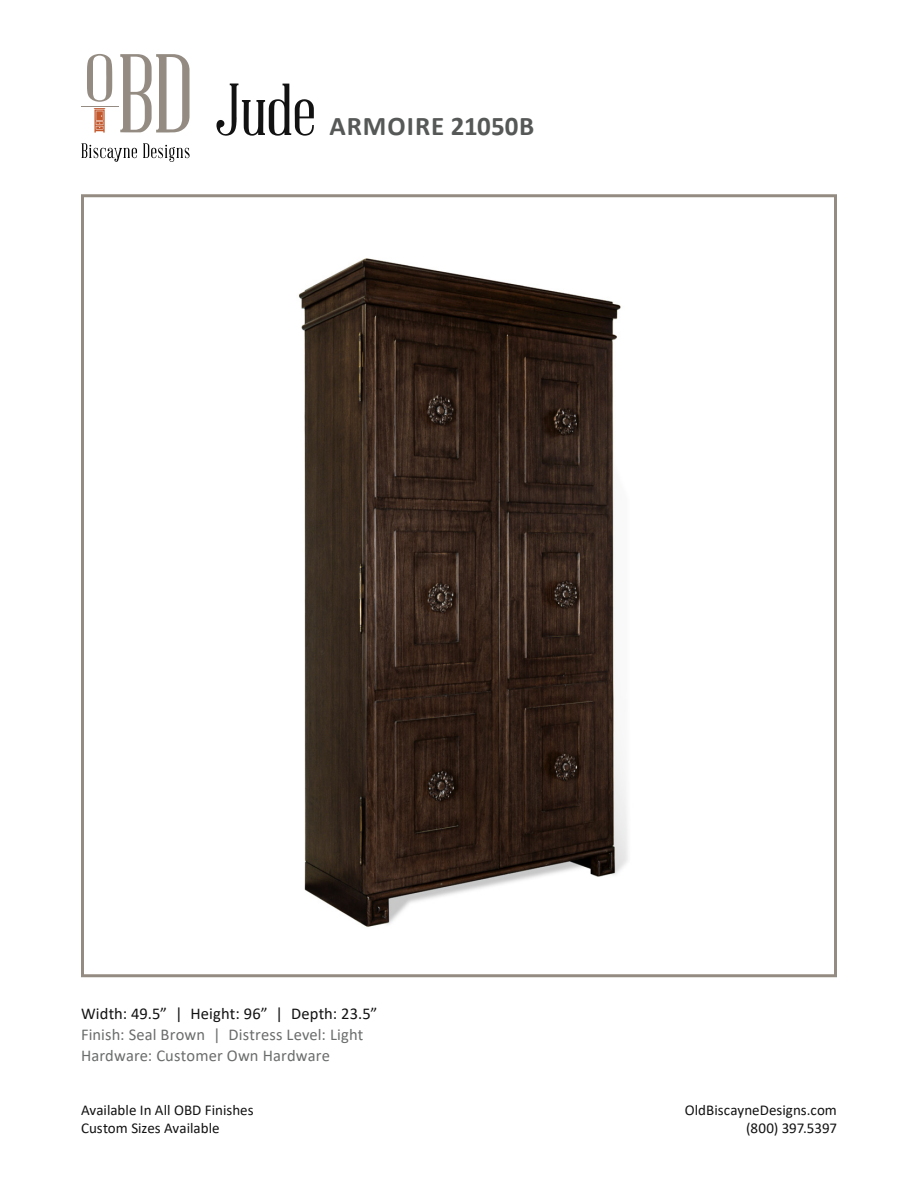
<style>
.page{position:relative;width:918px;height:1188px;background:#fff}
.page>*{position:absolute;margin:0;border:0;box-sizing:border-box;transform-origin:0 0}
.t1{font:72px "Abraham Lincoln";color:#121212}
.t2{font:700 27px "Calibri";letter-spacing:.035em;color:#565858}
.t3{font:16.5px "Calibri";letter-spacing:.01em;color:#6b6d6c}
.t4{font:16.5px "Calibri";letter-spacing:.01em;color:#121212}
.t5{font:15px "Calibri";color:#121212}
</style>
<div class="page">
<svg style="left:82px;top:143px;width:55px;height:19px"></svg>
<svg style="left:143px;top:143px;width:47px;height:19px"></svg>
<svg style="left:120px;top:54px;width:70px;height:78px"></svg>
<svg style="left:87px;top:54px;width:25px;height:48px"></svg>
<hr style="left:81px;top:106px;width:37px;height:1px;background:#948c83">
<svg style="left:94px;top:108px;width:12px;height:25px"></svg>
<img style="left:298px;top:258px;width:330px;height:669px">
<div style="left:81px;top:194px;width:756px;height:783px;border:3px solid #948c83"></div>
<p class="t1" style="left:216px;top:72px;width:101px">Jude</p>
<p class="t2" style="left:329px;top:107px;width:206px">ARMOIRE 21050B</p>
<p class="t4" style="left:81px;top:1002px;width:298px">Width: 49.5” | Height: 96” | Depth: 23.5”</p>
<p class="t3" style="left:81px;top:1023px;width:284px">Finish: Seal Brown | Distress Level: Light</p>
<p class="t3" style="left:81px;top:1044px;width:250px">Hardware: Customer Own Hardware</p>
<p class="t5" style="left:81px;top:1100px;width:174px">Available In All OBD Finishes</p>
<p class="t5" style="left:685px;top:1100px;width:154px">OldBiscayneDesigns.com</p>
<p class="t5" style="left:81px;top:1118px;width:140px">Custom Sizes Available</p>
<p class="t5" style="left:746px;top:1118px;width:92px">(800) 397.5397</p>
</div>
